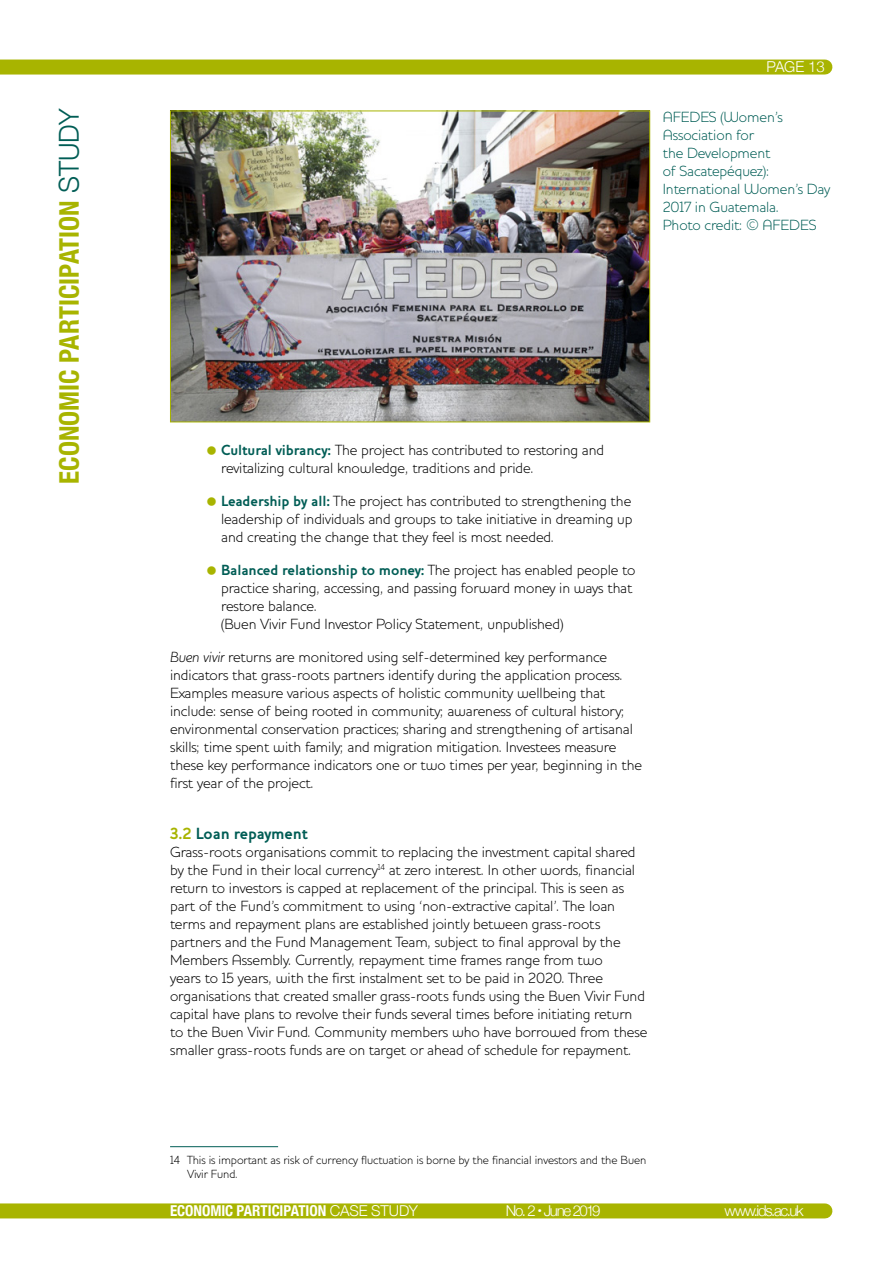
<style>
.page{position:relative;width:893px;height:1263px;background:#fff}
.page>*{position:absolute;margin:0;border:0;box-sizing:border-box;transform-origin:0 0}
.t1{font:700 condensed 27px "Helvetica Neue";color:#a8b400}
.t2{font:700 16.5px "Houschka";letter-spacing:-.005em;color:#005d55}
.t3{font:300 15px/18px "Houschka";letter-spacing:-.005em;color:#000}
.t4{font:300 15px/18px "Houschka";letter-spacing:-.005em;color:#005d55}
.t5{font:300 15px "Helvetica Neue";letter-spacing:-.08em;color:#fff}
.t6{font:700 condensed 15px "Helvetica Neue";letter-spacing:-.005em;color:#fff}
.t7{font:300 12px/13.5px "Houschka";letter-spacing:-.005em;color:#000}
.s1{font-weight:300;font-stretch:normal;font-size:27.6px;color:#005d55}
.s2{font-weight:700;color:#005d55}
.s3{font-style:italic}
.s4{color:#a8b400}
.s5{font-weight:300;font-stretch:normal}
</style>
<div class="page">
<div style="left:0;top:1203px;width:825px;height:15px;background:#a8b400"></div>
<div style="left:0;top:60px;width:825px;height:15px;background:#a8b400"></div>
<hr style="left:170px;top:1146px;width:108px;height:1px;background:#005d55">
<img style="left:172px;top:113px;width:476px;height:307px">
<div style="left:170px;top:111px;width:480px;height:311px;border:1px solid #a8b400"></div>
<h1 class="t1" style="left:47px;top:484px;width:377px;rotate:-90deg">ECONOMIC PARTICIPATION <span class="s1">STUDY</span></h1>
<p class="t5" style="left:766px;top:55px;width:60px">PAGE 13</p>
<p class="t4" style="left:663px;top:108px;width:169px">AFEDES (Women’s<br>Association for<br>the Development<br>of Sacatepéquez):<br>International Women’s Day<br>2017 in Guatemala.<br>Photo credit: © AFEDES</p>
<p class="t3" style="left:221px;top:441px;width:385px"><span class="s2">Cultural vibrancy:</span> The project has contributed to restoring and revitalizing cultural knowledge, traditions and pride.</p>
<p class="t3" style="left:221px;top:492px;width:413px;text-align:justify"><span class="s2">Leadership by all:</span> The project has contributed to strengthening the leadership of individuals and groups to take initiative in dreaming up and creating the change that they feel is most needed.</p>
<p class="t3" style="left:221px;top:561px;width:416px"><span class="s2">Balanced relationship to money:</span> The project has enabled people to practice sharing, accessing, and passing forward money in ways that restore balance.<br>(Buen Vivir Fund Investor Policy Statement, unpublished)</p>
<p class="t3" style="left:170px;top:648px;width:473px"><span class="s3">Buen vivir</span> returns are monitored using self-determined key performance indicators that grass-roots partners identify during the application process.<br>Examples measure various aspects of holistic community wellbeing that include: sense of being rooted in community; awareness of cultural history; environmental conservation practices; sharing and strengthening of artisanal skills; time spent with family; and migration mitigation. Investees measure these key performance indicators one or two times per year, beginning in the first year of the project.</p>
<p class="t2" style="left:170px;top:823px;width:139px"><span class="s4">3.2</span> Loan repayment</p>
<p class="t3" style="left:170px;top:842px;width:479px">Grass-roots organisations commit to replacing the investment capital shared by the Fund in their local currency<sup>14</sup> at zero interest. In other words, financial return to investors is capped at replacement of the principal. This is seen as part of the Fund’s commitment to using ‘non-extractive capital’. The loan terms and repayment plans are established jointly between grass-roots partners and the Fund Management Team, subject to final approval by the Members Assembly. Currently, repayment time frames range from two<br>years to 15 years, with the first instalment set to be paid in 2020. Three organisations that created smaller grass-roots funds using the Buen Vivir Fund capital have plans to revolve their funds several times before initiating return to the Buen Vivir Fund. Community members who have borrowed from these smaller grass-roots funds are on target or ahead of schedule for repayment.</p>
<p class="t7" style="left:187px;top:1153px;width:461px;text-indent:-17px">14 This is important as risk of currency fluctuation is borne by the financial investors and the Buen<br>Vivir Fund.</p>
<p class="t6" style="left:170px;top:1198px;width:249px">ECONOMIC PARTICIPATION <span class="s5">CASE STUDY</span></p>
<p class="t5" style="left:506px;top:1199px;width:96px">No. 2 June 2019</p>
<p class="t5" style="left:724px;top:1199px;width:81px">www.ids.ac.uk</p>
</div>
